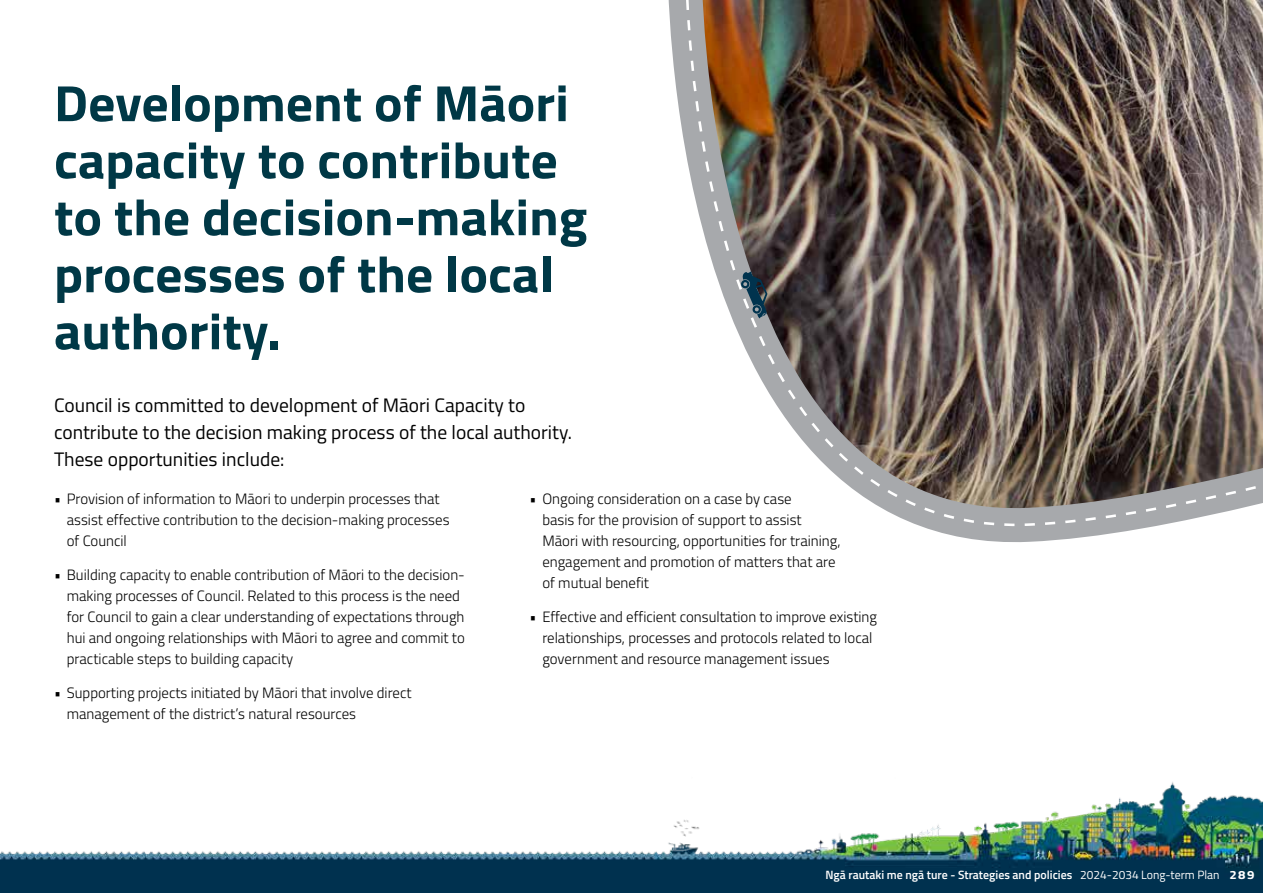
<style>
.page{position:relative;width:1263px;height:893px;background:#fff}
.page>*{position:absolute;margin:0;border:0;box-sizing:border-box;transform-origin:0 0}
.t1{font:700 51px/57px "Titillium";color:#003846;scale:1.05 1}
.t2{font:19.5px/27px "Titillium";color:#000}
.t3{font:300 15px/21px "Titillium";color:#000}
.t4{font:600 12px "Titillium";color:#fff}
.s1{font-weight:400}
.s2{font-weight:700}
</style>
<div class="page">
<img style="left:0;top:782px;width:1263px;height:111px">
<svg style="left:668px;top:0;width:482px;height:542px"></svg>
<img style="left:684px;top:0;width:579px;height:527px">
<svg style="left:740px;top:271px;width:27px;height:48px"></svg>
<h1 class="t1" style="left:54px;top:72px;width:509px">Development of Māori capacity to contribute to the decision-making processes of the local authority.</h1>
<h2 class="t2" style="left:54px;top:390px;width:519px">Council is committed to development of Māori Capacity to contribute to the decision making process of the local authority.<br>These opportunities include:</h2>
<p class="t3" style="left:67px;top:487px;width:384px;text-indent:-13px">• Provision of information to Māori to underpin processes that assist effective contribution to the decision-making processes of Council</p>
<p class="t3" style="left:67px;top:563px;width:400px;text-indent:-13px">• Building capacity to enable contribution of Māori to the decision&shy;making processes of Council. Related to this process is the need for Council to gain a clear understanding of expectations through hui and ongoing relationships with Māori to agree and commit to practicable steps to building capacity</p>
<p class="t3" style="left:67px;top:681px;width:346px;text-indent:-13px">• Supporting projects initiated by Māori that involve direct management of the district’s natural resources</p>
<p class="t3" style="left:542px;top:487px;width:300px;text-indent:-13px">• Ongoing consideration on a case by case<br>basis for the provision of support to assist Māori with resourcing, opportunities for training, engagement and promotion of matters that are of mutual benefit</p>
<p class="t3" style="left:542px;top:605px;width:336px;text-indent:-13px">• Effective and efficient consultation to improve existing relationships, processes and protocols related to local government and resource management issues</p>
<p class="t4" style="left:825px;top:866px;width:430px">Ngā rautaki me ngā ture - Strategies and policies <span class="s1">2024-2034 Long-term Plan</span> <span class="s2">289</span></p>
</div>
